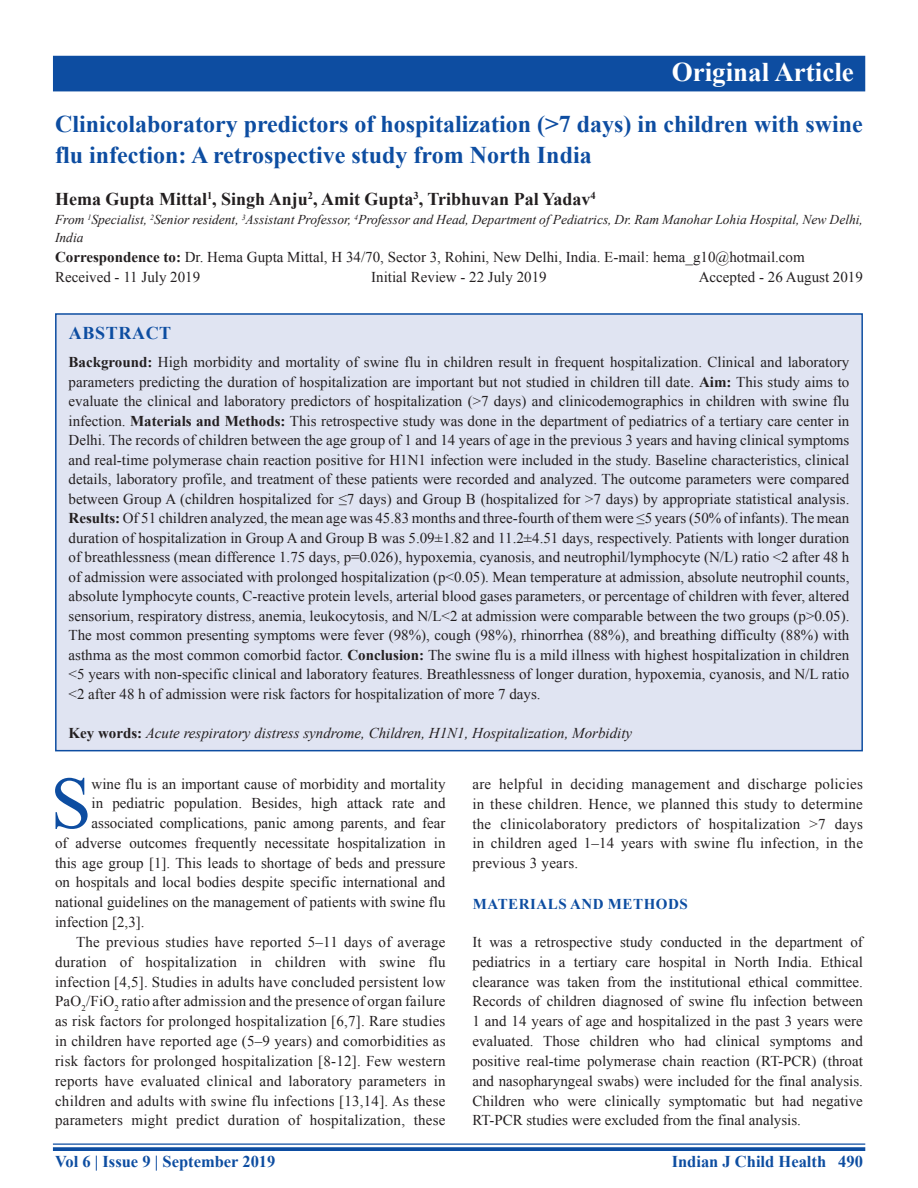
<style>
.page{position:relative;width:918px;height:1188px;background:#fff}
.page>*{position:absolute;margin:0;border:0;box-sizing:border-box;transform-origin:0 0}
.DROP_CAP_TX{font:73.95px "Times New Roman";color:#0d4da1}
.AH{font:700 27px "Times New Roman";color:#fff}
.AT{font:700 24px/31.5px "Times New Roman";color:#0d4da1}
.AU{font:700 18px "Times New Roman";color:#231f20}
.ABSH{font:700 18px "Times New Roman";letter-spacing:.035em;color:#0d4da1}
.RF{font:700 16.5px "Times New Roman";color:#0d4da1}
.ABS{font:15px/19.5px "Times New Roman";color:#231f20;text-align:justify}
.TX{font:15px/19.8px "Times New Roman";letter-spacing:.015em;color:#231f20;text-align:justify}
.TXFL{font:15px/19.8px "Times New Roman";color:#231f20;text-align:justify}
.DROP_CAP_TX-2{font:15px "Times New Roman";color:#231f20}
.ADD{font:15px "Times New Roman";color:#231f20}
.KWD{font:italic 15px "Times New Roman";color:#231f20}
.HIS{font:15px "Times New Roman";color:#231f20}
.t1{font:700 15px "Times New Roman";letter-spacing:.035em;color:#0d4da1}
.AFF{font:italic 13.5px/18px "Times New Roman";color:#231f20}
.s1{font-weight:700}
.s2{font-weight:700;font-style:normal}
</style>
<div class="page">
<hr style="left:53px;top:1143px;width:812px;height:2px;background:#0d4da1">
<svg style="left:53px;top:1147px;width:812px;height:4px;background:#1b57a6"></svg>
<div style="left:53px;top:56px;width:812px;height:35px;background:#0d4da1"></div>
<div style="left:56px;top:314px;width:806px;height:437px;background:#e0e4f2"></div>
<div style="left:55px;top:313px;width:808px;height:438px;border:2px solid #0d4da1"></div>
<p class="AH" style="left:672px;top:52px;width:184px">Original Article</p>
<p class="AT" style="left:55px;top:107px;width:809px">Clinicolaboratory predictors of hospitalization (&gt;7 days) in children with swine flu infection: A retrospective study from North India</p>
<p class="AU" style="left:55px;top:186px;width:542px">Hema Gupta Mittal<sup>1</sup>, Singh Anju<sup>2</sup>, Amit Gupta<sup>3</sup>, Tribhuvan Pal Yadav<sup>4</sup></p>
<p class="AFF" style="left:55px;top:210px;width:809px">From <sup>1</sup>Specialist, <sup>2</sup>Senior resident, <sup>3</sup>Assistant Professor, <sup>4</sup>Professor and Head, Department of Pediatrics, Dr. Ram Manohar Lohia Hospital, New Delhi,<br>India</p>
<p class="ADD" style="left:55px;top:246px;width:751px"><span class="s1">Correspondence to:</span> Dr. Hema Gupta Mittal, H 34/70, Sector 3, Rohini, New Delhi, India. E-mail: hema_g10@hotmail.com</p>
<p class="HIS" style="left:55px;top:266px;width:147px">Received - 11 July 2019</p>
<p class="HIS" style="left:371px;top:266px;width:177px">Initial Review - 22 July 2019</p>
<p class="HIS" style="left:699px;top:266px;width:166px">Accepted - 26 August 2019</p>
<p class="ABSH" style="left:69px;top:320px;width:104px">ABSTRACT</p>
<p class="ABS" style="left:69px;top:352px;width:782px"><span class="s1">Background:</span> High morbidity and mortality of swine flu in children result in frequent hospitalization. Clinical and laboratory parameters predicting the duration of hospitalization are important but not studied in children till date. <span class="s1">Aim:</span> This study aims to evaluate the clinical and laboratory predictors of hospitalization (&gt;7 days) and clinicodemographics in children with swine flu infection. <span class="s1">Materials and Methods:</span> This retrospective study was done in the department of pediatrics of a tertiary care center in Delhi. The records of children between the age group of 1 and 14 years of age in the previous 3 years and having clinical symptoms and real-time polymerase chain reaction positive for H1N1 infection were included in the study. Baseline characteristics, clinical details, laboratory profile, and treatment of these patients were recorded and analyzed. The outcome parameters were compared between Group A (children hospitalized for ≤7 days) and Group B (hospitalized for &gt;7 days) by appropriate statistical analysis.<br><span class="s1">Results:</span> Of 51 children analyzed, the mean age was 45.83 months and three-fourth of them were ≤5 years (50% of infants). The mean duration of hospitalization in Group A and Group B was 5.09±1.82 and 11.2±4.51 days, respectively. Patients with longer duration of breathlessness (mean difference 1.75 days, p=0.026), hypoxemia, cyanosis, and neutrophil/lymphocyte (N/L) ratio &lt;2 after 48 h of admission were associated with prolonged hospitalization (p&lt;0.05). Mean temperature at admission, absolute neutrophil counts, absolute lymphocyte counts, C-reactive protein levels, arterial blood gases parameters, or percentage of children with fever, altered sensorium, respiratory distress, anemia, leukocytosis, and N/L&lt;2 at admission were comparable between the two groups (p&gt;0.05).<br>The most common presenting symptoms were fever (98%), cough (98%), rhinorrhea (88%), and breathing difficulty (88%) with asthma as the most common comorbid factor. <span class="s1">Conclusion:</span> The swine flu is a mild illness with highest hospitalization in children &lt;5 years with non-specific clinical and laboratory features. Breathlessness of longer duration, hypoxemia, cyanosis, and N/L ratio &lt;2 after 48 h of admission were risk factors for hospitalization of more 7 days.</p>
<p class="KWD" style="left:69px;top:723px;width:565px"><span class="s2">Key words:</span> Acute respiratory distress syndrome, Children, H1N1, Hospitalization, Morbidity</p>
<p class="DROP_CAP_TX" style="left:50px;top:751px;width:43px">S</p>
<p class="DROP_CAP_TX-2" style="left:92px;top:773px;width:355px">wine flu is an important cause of morbidity and mortality</p>
<p class="DROP_CAP_TX-2" style="left:92px;top:793px;width:355px">in pediatric population. Besides, high attack rate and</p>
<p class="DROP_CAP_TX-2" style="left:92px;top:812px;width:355px">associated complications, panic among parents, and fear</p>
<p class="DROP_CAP_TX-2" style="left:55px;top:832px;width:392px">of adverse outcomes frequently necessitate hospitalization in</p>
<p class="DROP_CAP_TX-2" style="left:55px;top:852px;width:392px">this age group [1]. This leads to shortage of beds and pressure</p>
<p class="DROP_CAP_TX-2" style="left:55px;top:872px;width:392px">on hospitals and local bodies despite specific international and</p>
<p class="DROP_CAP_TX-2" style="left:55px;top:892px;width:392px">national guidelines on the management of patients with swine flu</p>
<p class="DROP_CAP_TX-2" style="left:55px;top:911px;width:91px">infection [2,3].</p>
<p class="TX" style="left:55px;top:931px;width:392px;text-indent:21px">The previous studies have reported 5–11 days of average duration of hospitalization in children with swine flu infection [4,5]. Studies in adults have concluded persistent low PaO<sub>2</sub>/FiO<sub>2</sub> ratio after admission and the presence of organ failure as risk factors for prolonged hospitalization [6,7]. Rare studies in children have reported age (5–9 years) and comorbidities as risk factors for prolonged hospitalization [8-12]. Few western reports have evaluated clinical and laboratory parameters in children and adults with swine flu infections [13,14]. As these parameters might predict duration of hospitalization, these</p>
<p class="TX" style="left:472px;top:773px;width:392px">are helpful in deciding management and discharge policies in these children. Hence, we planned this study to determine the clinicolaboratory predictors of hospitalization &gt;7 days in children aged 1–14 years with swine flu infection, in the previous 3 years.</p>
<h1 class="t1" style="left:473px;top:893px;width:217px">MATERIALS AND METHODS</h1>
<p class="TXFL" style="left:472px;top:931px;width:392px">It was a retrospective study conducted in the department of pediatrics in a tertiary care hospital in North India. Ethical clearance was taken from the institutional ethical committee.<br>Records of children diagnosed of swine flu infection between 1 and 14 years of age and hospitalized in the past 3 years were evaluated. Those children who had clinical symptoms and positive real-time polymerase chain reaction (RT-PCR) (throat and nasopharyngeal swabs) were included for the final analysis.<br>Children who were clinically symptomatic but had negative RT-PCR studies were excluded from the final analysis.</p>
<p class="RF" style="left:55px;top:1150px;width:222px">Vol 6 | Issue 9 | September 2019</p>
<p class="RF" style="left:672px;top:1150px;width:193px">Indian J Child Health 490</p>
</div>
